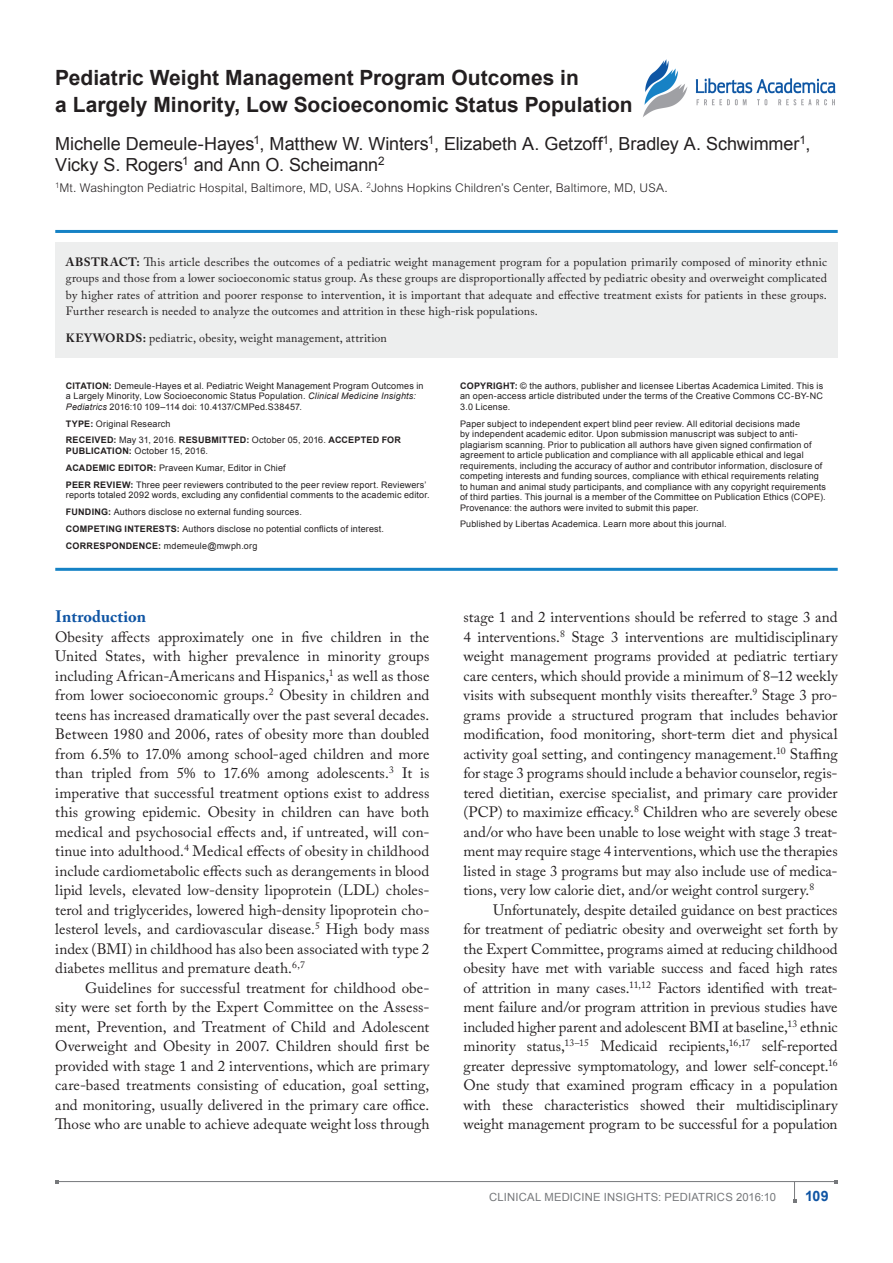
<style>
.page{position:relative;width:893px;height:1263px;background:#fff}
.page>*{position:absolute;margin:0;border:0;box-sizing:border-box;transform-origin:0 0}
.AT{font:700 21px/27px "Arial";color:#231f20}
.AAu{font:18px/21px "Arial";color:#231f20}
.t1{font:700 16.5px "Adobe Caslon Pro";color:#1055a4}
.Tx{font:15px/19.5px "Adobe Caslon Pro";color:#231f20;text-align:justify}
.TxF{font:15px/19.5px "Adobe Caslon Pro";letter-spacing:.005em;color:#231f20;text-align:justify}
.RunF-folio{font:700 14.25px "Arial";color:#1055a4}
.t2{font:12px/16.5px "Adobe Caslon Pro";letter-spacing:.015em;color:#231f20;text-align:justify}
.AAuAff{font:300 12px "Arial MT Std";letter-spacing:.01em;color:#231f20}
.RunF{font:11.25px "Arial";letter-spacing:.015em;color:#76787b}
.t3{font:9px/10.5px "Arial";letter-spacing:.02em;color:#231f20}
.t4{font:700 9px "Arial";letter-spacing:.02em;color:#231f20}
.s1{font-weight:700}
.s2{font-style:italic}
</style>
<div class="page">
<hr style="left:57px;top:1181px;width:779px;height:1px;background:#76787b">
<svg style="left:793px;top:1182px;width:3px;height:20px"></svg>
<img style="left:643px;top:59px;width:193px;height:58px">
<hr style="left:55px;top:230px;width:783px;height:3px;background:#1582c5">
<hr style="left:55px;top:568px;width:783px;height:3px;background:#1582c5">
<div style="left:55px;top:242px;width:783px;height:115px;background:#edeeee"></div>
<p class="AT" style="left:55px;top:65px;width:579px">PEDIATRIC WEIGHT MANAGEMENT PROGRAM OUTCOMES IN<br>A LARGELY MINORITY, LOW SOCIOECONOMIC STATUS POPULATION</p>
<p class="AAu" style="left:55px;top:134px;width:757px">Michelle Demeule-Hayes<sup>1</sup>, Matthew W. Winters<sup>1</sup>, Elizabeth A. Getzoff<sup>1</sup>, Bradley A. Schwimmer<sup>1</sup>,<br>Vicky S. Rogers<sup>1</sup> and Ann O. Scheimann<sup>2</sup></p>
<p class="AAuAff" style="left:55px;top:181px;width:614px"><sup>1</sup>Mt. Washington Pediatric Hospital, Baltimore, MD, USA. <sup>2</sup>Johns Hopkins Children’s Center, Baltimore, MD, USA.</p>
<p class="t2" style="left:66px;top:253px;width:763px"><span class="s1">ABSTRACT:</span> This article describes the outcomes of a pediatric weight management program for a population primarily composed of minority ethnic groups and those from a lower socioeconomic status group. As these groups are disproportionally affected by pediatric obesity and overweight complicated by higher rates of attrition and poorer response to intervention, it is important that adequate and effective treatment exists for patients in these groups.<br>Further research is needed to analyze the outcomes and attrition in these high-risk populations.</p>
<p class="t2" style="left:66px;top:330px;width:323px"><span class="s1">KEYWORDS:</span> pediatric, obesity, weight management, attrition</p>
<p class="t3" style="left:66px;top:380px;width:359px"><span class="s1">CITATION:</span> Demeule-Hayes et al. Pediatric Weight Management Program Outcomes in a Largely Minority, Low Socioeconomic Status Population. <span class="s2">Clinical Medicine Insights:<br>Pediatrics</span> 2016:10 109–114 doi: 10.4137/CMPed.S38457.</p>
<p class="t3" style="left:66px;top:415px;width:106px;line-height:16.8px"><span class="s1">TYPE:</span> Original Research<br><span class="s1">RECE</span></p>
<p class="t3" style="left:460px;top:380px;width:365px;text-align:justify;text-indent:33px"><span class="s1">IGHT:</span> © the authors, publisher and licensee Libertas Academica Limited. This is an open-access article distributed under the terms of the Creative Commons CC-BY-N C 3.0 License.</p>
<p class="t3" style="left:460px;top:418px;width:367px">Paper subject to independent expert blind peer review. All editorial decisions made<br>by independent academic editor. Upon submission manuscript was subject to anti&shy;plagiarism scanning. Prior to publication all authors have given signed confirmation of agreement to article publication and compliance with all applicable ethical and legal requirements, including the accuracy of author and contributor information, disclosure of competing interests and funding sources, compliance with ethical requirements relating to human and animal study participants, and compliance with any copyright requirements of third parties. This journal is a member of the Committee on Publication Ethics (COPE).<br>Provenance: the authors were invited to submit this paper.</p>
<p class="t3" style="left:460px;top:519px;width:268px">Published by Libertas Academica. Learn more about this journal.</p>
<p class="t4" style="left:460px;top:379px;width:15px">COPYR</p>
<p class="t3" style="left:92px;top:435px;width:245px"><span class="s1">IVED:</span> May 31, 2016. <span class="s1">RESUBMITTED:</span> October 05, 2016. <span class="s1">ACCEP</span></p>
<p class="t4" style="left:361px;top:434px;width:35px">TED FOR</p>
<p class="t3" style="left:66px;top:442px;width:221px;line-height:16.8px"><span class="s1">PUBLICATION:</span> October 15, 2016.<br><span class="s1">ACADEM IC EDITOR:</span> Praveen Kumar, Editor in Chief<br><span class="s1">PEER</span></p>
<p class="t3" style="left:66px;top:479px;width:365px;text-indent:28px"><span class="s1">REVIEW:</span> Three peer reviewers contributed to the peer review report. Reviewers’ reports totaled 2092 words, excluding any confidential comments to the academic editor.</p>
<p class="t3" style="left:66px;top:504px;width:238px;line-height:16.8px"><span class="s1">FUNDING:</span> Authors disclose no external funding sources.<br><span class="s1">COMPE</span></p>
<p class="t4" style="left:100px;top:523px;width:47px">TING INTERES</p>
<p class="t3" style="left:165px;top:524px;width:220px"><span class="s1">TS:</span> Authors disclose no potential conflicts of interest.</p>
<p class="t4" style="left:66px;top:540px;width:15px">CORRESPO</p>
<p class="t3" style="left:119px;top:540px;width:140px"><span class="s1">NDENCE:</span> mdemeule@mwph.org</p>
<h1 class="t1" style="left:55px;top:607px;width:92px">INTRODUCTION</h1>
<p class="TxF" style="left:55px;top:627px;width:376px">Obesity affects approximately one in five children in the United States, with higher prevalence in minority groups including African-Americans and Hispanics,<sup>1</sup> as well as those from lower socioeconomic groups.<sup>2</sup> Obesity in children and teens has increased dramatically over the past several decades.<br>Between 1980 and 2006, rates of obesity more than doubled from 6.5% to 17.0% among school-aged children and more than tripled from 5% to 17.6% among adolescents.<sup>3</sup> It is imperative that successful treatment options exist to address this growing epidemic. Obesity in children can have both medical and psychosocial effects and, if untreated, will con&shy;tinue into adulthood.<sup>4</sup> Medical effects of obesity in childhood include cardiometabolic effects such as derangements in blood lipid levels, elevated low-density lipoprotein (LDL) choles&shy;terol and triglycerides, lowered high-density lipoprotein cho&shy;lesterol levels, and cardiovascular disease.<sup>5</sup> High body mass index (BMI) in childhood has also been associated with type 2 diabetes mellitus and premature death.<sup>6,7</sup></p>
<p class="Tx" style="left:55px;top:978px;width:376px;text-indent:30px">Guidelines for successful treatment for childhood obe&shy;sity were set forth by the Expert Committee on the Assess&shy;ment, Prevention, and Treatment of Child and Adolescent Overweight and Obesity in 2007. Children should first be provided with stage 1 and 2 interventions, which are primary care-based treatments consisting of education, goal setting, and monitoring, usually delivered in the primary care office.<br>Those who are unable to achieve adequate weight loss through</p>
<p class="Tx" style="left:463px;top:607px;width:376px">stage 1 and 2 interventions should be referred to stage 3 and 4 interventions.<sup>8</sup> Stage 3 interventions are multidisciplinary weight management programs provided at pediatric tertiary care centers, which should provide a minimum of 8–12 weekly visits with subsequent monthly visits thereafter.<sup>9</sup> Stage 3 pro&shy;grams provide a structured program that includes behavior modification, food monitoring, short-term diet and physical activity goal setting, and contingency management.<sup>10</sup> Staffing for stage 3 programs should include a behavior counselor, regis&shy;tered dietitian, exercise specialist, and primary care provider (PCP) to maximize efficacy.<sup>8</sup> Children who are severely obese and/or who have been unable to lose weight with stage 3 treat&shy;ment may require stage 4 interventions, which use the therapies listed in stage 3 programs but may also include use of medica&shy;tions, very low calorie diet, and/or weight control surgery.<sup>8</sup></p>
<p class="Tx" style="left:463px;top:899px;width:376px;text-indent:30px">Unfortunately, despite detailed guidance on best practices for treatment of pediatric obesity and overweight set forth by the Expert Committee, programs aimed at reducing childhood obesity have met with variable success and faced high rates of attrition in many cases.<sup>11,12</sup> Factors identified with treat&shy;ment failure and/or program attrition in previous studies have included higher parent and adolescent BMI at baseline,<sup>13</sup> ethnic minority status,<sup>13–15</sup> Medicaid recipients,<sup>16,17</sup> self-reported greater depressive symptomatology, and lower self-concept.<sup>16<br></sup>One study that examined program efficacy in a population with these characteristics showed their multidisciplinary weight management program to be successful for a population</p>
<p class="RunF" style="left:489px;top:1189px;width:288px">Clinical Medicine I nsights: Pediatrics 2016:10</p>
<p class="RunF-folio" style="left:805px;top:1186px;width:25px">109</p>
</div>
